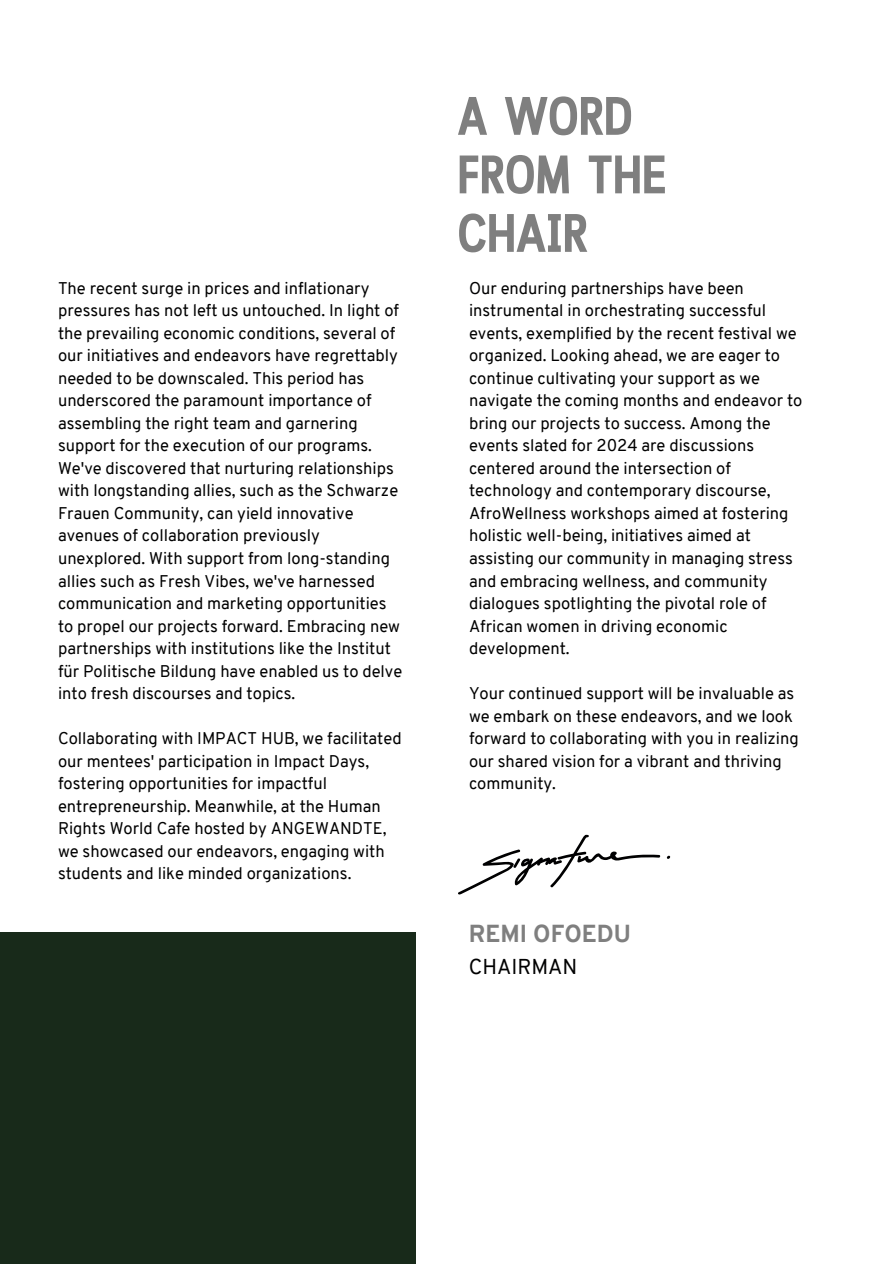
<style>
.page{position:relative;width:894px;height:1264px;background:#fff}
.page>*{position:absolute;margin:0;border:0;box-sizing:border-box;transform-origin:0 0}
.t1{font:700 54px/58.5px "Cloud Cond";color:#7f7f7f}
.t2{font:800 24px "Overpass";color:#7f7f7f}
.t3{font:21px "Overpass";color:#000001}
.t4{font:16.5px/22.5px "Overpass";color:#000001}
</style>
<div class="page">
<svg style="left:666px;top:855px;width:4px;height:4px"></svg>
<svg style="left:458px;top:834px;width:202px;height:61px"></svg>
<div style="left:0;top:932px;width:415px;height:331px;background:#182a1a"></div>
<p class="t4" style="left:58px;top:278px;width:346px">The recent surge in prices and inflationary pressures has not left us untouched. In light of the prevailing economic conditions, several of our initiatives and endeavors have regrettably needed to be downscaled. This period has underscored the paramount importance of assembling the right team and garnering support for the execution of our programs.<br>We've discovered that nurturing relationships with longstanding allies, such as the Schwarze Frauen Community, can yield innovative avenues of collaboration previously unexplored. With support from long-standing allies such as Fresh Vibes, we've harnessed communication and marketing opportunities to propel our projects forward. Embracing new partnerships with institutions like the Institut für Politische Bildung have enabled us to delve into fresh discourses and topics.</p>
<p class="t4" style="left:58px;top:728px;width:345px">Collaborating with IMPACT HUB, we facilitated our mentees' participation in Impact Days, fostering opportunities for impactful entrepreneurship. Meanwhile, at the Human Rights World Cafe hosted by ANGEWANDTE, we showcased our endeavors, engaging with students and like minded organizations.</p>
<h1 class="t1" style="left:457px;top:91px;width:210px">A WORD<br>FROM THE<br>CHAIR</h1>
<p class="t4" style="left:469px;top:278px;width:335px">Our enduring partnerships have been instrumental in orchestrating successful events, exemplified by the recent festival we organized. Looking ahead, we are eager to continue cultivating your support as we navigate the coming months and endeavor to bring our projects to success. Among the events slated for 2024 are discussions centered around the intersection of technology and contemporary discourse, AfroWellness workshops aimed at fostering holistic well-being, initiatives aimed at assisting our community in managing stress and embracing wellness, and community dialogues spotlighting the pivotal role of African women in driving economic development.</p>
<h2 class="t4" style="left:469px;top:683px;width:331px">Your continued support will be invaluable as we embark on these endeavors, and we look forward to collaborating with you in realizing our shared vision for a vibrant and thriving community.</h2>
<p class="t2" style="left:468px;top:924px;width:164px">REMI OFOEDU</p>
<p class="t3" style="left:468px;top:957px;width:110px">CHAIRMAN</p>
</div>
